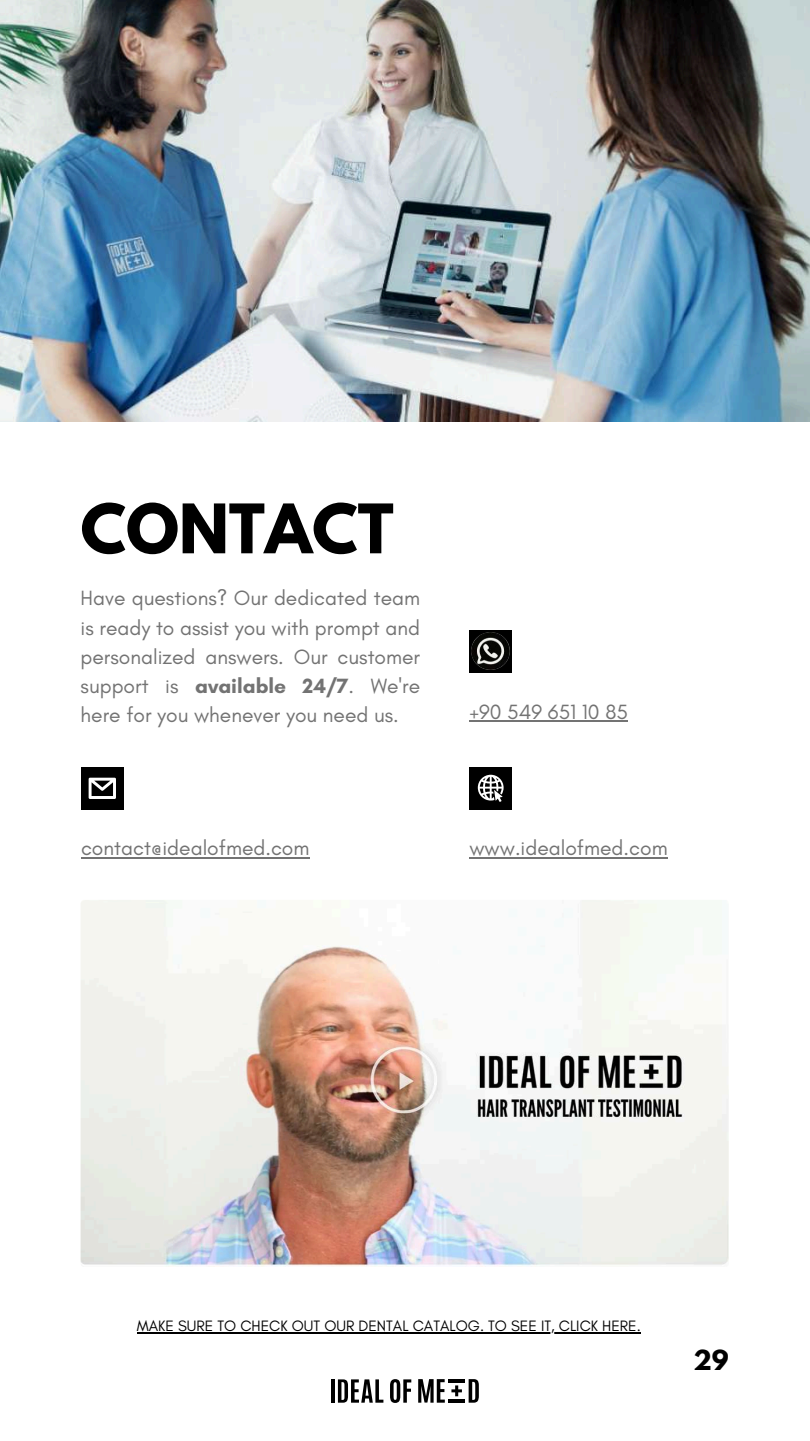
<style>
.page{position:relative;width:810px;height:1441px;background:#fff}
.page>*{position:absolute;margin:0;border:0;box-sizing:border-box;transform-origin:0 0}
.t1{font:700 60.4px "League Spartan";color:#000}
.t2{font:700 24.5px "League Spartan";color:#000}
.t3{font:21px/29.2px "Glacial Indifference";color:#737373;text-align:justify}
.t4{font:15.3px "Glacial Indifference";color:#000}
.s1{font-weight:700}
</style>
<div class="page">
<div style="left:81px;top:766px;width:43px;height:43px;background:#000"></div>
<svg style="left:89px;top:777px;width:27px;height:21px"></svg>
<div style="left:469px;top:766px;width:43px;height:43px;background:#000"></div>
<svg style="left:478px;top:774px;width:25px;height:27px"></svg>
<img style="left:0;top:0;width:810px;height:421px">
<div style="left:469px;top:630px;width:43px;height:43px;background:#000"></div>
<img style="left:472px;top:632px;width:37px;height:37px">
<hr style="left:331px;top:1378px;width:4px;height:24px;background:#000">
<svg style="left:338px;top:1379px;width:45px;height:23px"></svg>
<svg style="left:390px;top:1379px;width:21px;height:23px"></svg>
<svg style="left:418px;top:1379px;width:27px;height:23px"></svg>
<hr style="left:448px;top:1378px;width:17px;height:3px;background:#000">
<svg style="left:451px;top:1385px;width:11px;height:10px"></svg>
<svg style="left:469px;top:1379px;width:10px;height:23px"></svg>
<hr style="left:448px;top:1399px;width:17px;height:3px;background:#000">
<img style="left:81px;top:899px;width:648px;height:367px;border-radius:4px">
<hr style="left:81px;top:856px;width:229px;height:2px;background:#737373">
<hr style="left:469px;top:856px;width:199px;height:2px;background:#737373">
<hr style="left:469px;top:720px;width:159px;height:1px;background:#737373">
<hr style="left:137px;top:1331px;width:504px;height:2px;background:#000">
<h1 class="t1" style="left:81px;top:499px;width:315px">CONTACT</h1>
<p class="t3" style="left:81px;top:583px;width:341px">Have questions? Our dedicated team is ready to assist you with prompt and personalized answers. Our customer support is <span class="s1">available 24/7</span>. We're here for you whenever you need us.</p>
<p class="t3" style="left:469px;top:696px;width:160px">+90 549 651 10 85</p>
<p class="t3" style="left:81px;top:833px;width:230px">contact@idealofmed.com</p>
<p class="t3" style="left:469px;top:833px;width:200px">www.idealofmed.com</p>
<p class="t4" style="left:137px;top:1315px;width:505px">MAKE SURE TO CHECK OUT OUR DENTAL CATALOG. TO SEE IT, CLICK HERE.</p>
<p class="t2" style="left:693px;top:1347px;width:37px">29</p>
</div>
